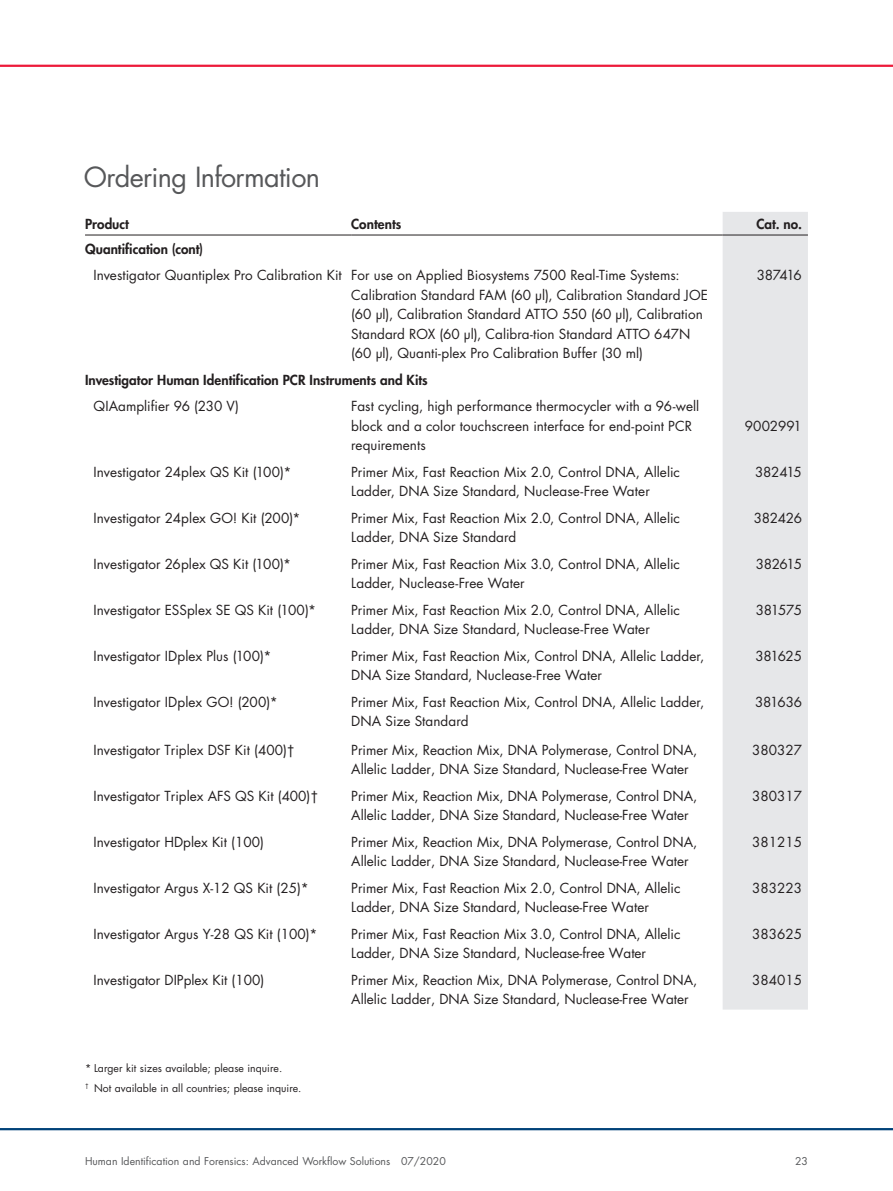
<style>
.page{position:relative;width:893px;height:1191px;background:#fff}
.page>*{position:absolute;margin:0;border:0;box-sizing:border-box;transform-origin:0 0}
.Heading_1{font:27px "Futura Std";letter-spacing:-.025em;color:#57585a}
.OrderInfo_Copy_Table{font:13.5px/19.5px "Futura Std";color:#231f20}
.OrderInfo_Copy_Table-2{font:800 13.5px "Futura Std";letter-spacing:.005em;color:#231f20}
.OrderInfo_Subheadlin{font:800 13.5px "Futura Std";letter-spacing:.005em;color:#231f20}
.Figure_Footnote{font:10.5px "Futura Std";color:#231f20}
.Running_Title_Page_N{font:10.5px "Futura Std";color:#57585a}
</style>
<div class="page">
<hr style="left:0;top:65px;width:893px;height:2px;background:#ed1a3a">
<hr style="left:0;top:1128px;width:893px;height:2px;background:#004279">
<div style="left:723px;top:212px;width:85px;height:797px;background:#e6e7e9"></div>
<hr style="left:85px;top:235px;width:266px;height:1px;background:#231f20">
<hr style="left:351px;top:235px;width:372px;height:1px;background:#231f20">
<hr style="left:723px;top:235px;width:85px;height:1px;background:#231f20">
<p class="Heading_1" style="left:84px;top:160px;width:238px">Ordering Information</p>
<p class="OrderInfo_Subheadlin" style="left:85px;top:215px;width:45px">Product</p>
<p class="OrderInfo_Subheadlin" style="left:351px;top:215px;width:52px">Contents</p>
<p class="OrderInfo_Subheadlin" style="left:756px;top:215px;width:47px">Cat. no.</p>
<p class="OrderInfo_Copy_Table-2" style="left:85px;top:240px;width:120px">Quantification (cont)</p>
<p class="OrderInfo_Copy_Table" style="left:94px;top:266px;width:250px">Investigator Quantiplex Pro Calibration Kit</p>
<p class="OrderInfo_Copy_Table" style="left:351px;top:266px;width:358px">For use on Applied Biosystems 7500 Real-Time Systems:<br>Calibration Standard FAM (60 µl), Calibration Standard JOE (60 µl), Calibration Standard ATTO 550 (60 µl), Calibration Standard ROX (60 µl), Calibra-tion Standard ATTO 647N (60 µl), Quanti-plex Pro Calibration Buffer (30 ml)</p>
<p class="OrderInfo_Copy_Table" style="left:757px;top:266px;width:47px">387416</p>
<p class="OrderInfo_Copy_Table-2" style="left:85px;top:371px;width:344px">Investigator Human Identification PCR Instruments and Kits</p>
<p class="OrderInfo_Copy_Table" style="left:94px;top:397px;width:147px">QIAamplifier 96 (230 V)</p>
<p class="OrderInfo_Copy_Table" style="left:351px;top:397px;width:350px">Fast cycling, high performance thermocycler with a 96-well block and a color touchscreen interface for end-point PCR requirements</p>
<p class="OrderInfo_Copy_Table" style="left:745px;top:416px;width:59px">9002991</p>
<p class="OrderInfo_Copy_Table" style="left:94px;top:462px;width:199px">Investigator 24plex QS Kit (100)*</p>
<p class="OrderInfo_Copy_Table" style="left:351px;top:462px;width:330px">Primer Mix, Fast Reaction Mix 2.0, Control DNA, Allelic<br>Ladder, DNA Size Standard, Nuclease-Free Water</p>
<p class="OrderInfo_Copy_Table" style="left:755px;top:462px;width:48px">382415</p>
<p class="OrderInfo_Copy_Table" style="left:94px;top:508px;width:208px">Investigator 24plex GO! Kit (200)*</p>
<p class="OrderInfo_Copy_Table" style="left:351px;top:508px;width:330px">Primer Mix, Fast Reaction Mix 2.0, Control DNA, Allelic<br>Ladder, DNA Size Standard</p>
<p class="OrderInfo_Copy_Table" style="left:754px;top:508px;width:50px">382426</p>
<p class="OrderInfo_Copy_Table" style="left:94px;top:554px;width:199px">Investigator 26plex QS Kit (100)*</p>
<p class="OrderInfo_Copy_Table" style="left:351px;top:554px;width:330px">Primer Mix, Fast Reaction Mix 3.0, Control DNA, Allelic<br>Ladder, Nuclease-Free Water</p>
<p class="OrderInfo_Copy_Table" style="left:756px;top:554px;width:48px">382615</p>
<p class="OrderInfo_Copy_Table" style="left:94px;top:600px;width:224px">Investigator ESSplex SE QS Kit (100)*</p>
<p class="OrderInfo_Copy_Table" style="left:351px;top:600px;width:330px">Primer Mix, Fast Reaction Mix 2.0, Control DNA, Allelic<br>Ladder, DNA Size Standard, Nuclease-Free Water</p>
<p class="OrderInfo_Copy_Table" style="left:756px;top:600px;width:48px">381575</p>
<p class="OrderInfo_Copy_Table" style="left:94px;top:646px;width:179px">Investigator IDplex Plus (100)*</p>
<p class="OrderInfo_Copy_Table" style="left:351px;top:646px;width:354px">Primer Mix, Fast Reaction Mix, Control DNA, Allelic Ladder,<br>DNA Size Standard, Nuclease-Free Water</p>
<p class="OrderInfo_Copy_Table" style="left:755px;top:646px;width:48px">381625</p>
<p class="OrderInfo_Copy_Table" style="left:94px;top:692px;width:186px">Investigator IDplex GO! (200)*</p>
<p class="OrderInfo_Copy_Table" style="left:351px;top:692px;width:354px">Primer Mix, Fast Reaction Mix, Control DNA, Allelic Ladder,<br>DNA Size Standard</p>
<p class="OrderInfo_Copy_Table" style="left:755px;top:692px;width:48px">381636</p>
<p class="OrderInfo_Copy_Table" style="left:94px;top:740px;width:203px">Investigator Triplex DSF Kit (400)†</p>
<p class="OrderInfo_Copy_Table" style="left:351px;top:740px;width:347px">Primer Mix, Reaction Mix, DNA Polymerase, Control DNA,<br>Allelic Ladder, DNA Size Standard, Nuclease-Free Water</p>
<p class="OrderInfo_Copy_Table" style="left:752px;top:740px;width:51px">380327</p>
<p class="OrderInfo_Copy_Table" style="left:94px;top:786px;width:226px">Investigator Triplex AFS QS Kit (400)†</p>
<p class="OrderInfo_Copy_Table" style="left:351px;top:786px;width:347px">Primer Mix, Reaction Mix, DNA Polymerase, Control DNA,<br>Allelic Ladder, DNA Size Standard, Nuclease-Free Water</p>
<p class="OrderInfo_Copy_Table" style="left:752px;top:786px;width:51px">380317</p>
<p class="OrderInfo_Copy_Table" style="left:94px;top:832px;width:172px">Investigator HDplex Kit (100)</p>
<p class="OrderInfo_Copy_Table" style="left:351px;top:832px;width:347px">Primer Mix, Reaction Mix, DNA Polymerase, Control DNA,<br>Allelic Ladder, DNA Size Standard, Nuclease-Free Water</p>
<p class="OrderInfo_Copy_Table" style="left:752px;top:832px;width:51px">381215</p>
<p class="OrderInfo_Copy_Table" style="left:94px;top:878px;width:217px">Investigator Argus X-12 QS Kit (25)*</p>
<p class="OrderInfo_Copy_Table" style="left:351px;top:878px;width:331px">Primer Mix, Fast Reaction Mix 2.0, Control DNA, Allelic<br>Ladder, DNA Size Standard, Nuclease-Free Water</p>
<p class="OrderInfo_Copy_Table" style="left:752px;top:878px;width:51px">383223</p>
<p class="OrderInfo_Copy_Table" style="left:94px;top:924px;width:225px">Investigator Argus Y-28 QS Kit (100)*</p>
<p class="OrderInfo_Copy_Table" style="left:351px;top:924px;width:331px">Primer Mix, Fast Reaction Mix 3.0, Control DNA, Allelic<br>Ladder, DNA Size Standard, Nuclease-free Water</p>
<p class="OrderInfo_Copy_Table" style="left:752px;top:924px;width:51px">383625</p>
<p class="OrderInfo_Copy_Table" style="left:94px;top:970px;width:172px">Investigator DIPplex Kit (100)</p>
<p class="OrderInfo_Copy_Table" style="left:351px;top:970px;width:347px">Primer Mix, Reaction Mix, DNA Polymerase, Control DNA,<br>Allelic Ladder, DNA Size Standard, Nuclease-Free Water</p>
<p class="OrderInfo_Copy_Table" style="left:752px;top:970px;width:51px">384015</p>
<p class="Figure_Footnote" style="left:85px;top:1061px;width:199px">* Larger kit sizes available; please inquire.</p>
<p class="Figure_Footnote" style="left:85px;top:1081px;width:218px"><sup>†</sup> Not available in all countries; please inquire.</p>
<p class="Running_Title_Page_N" style="left:85px;top:1154px;width:362px">Human Identification and Forensics: Advanced Workflow Solutions 07/2020</p>
<p class="Running_Title_Page_N" style="left:795px;top:1154px;width:14px">23</p>
</div>
